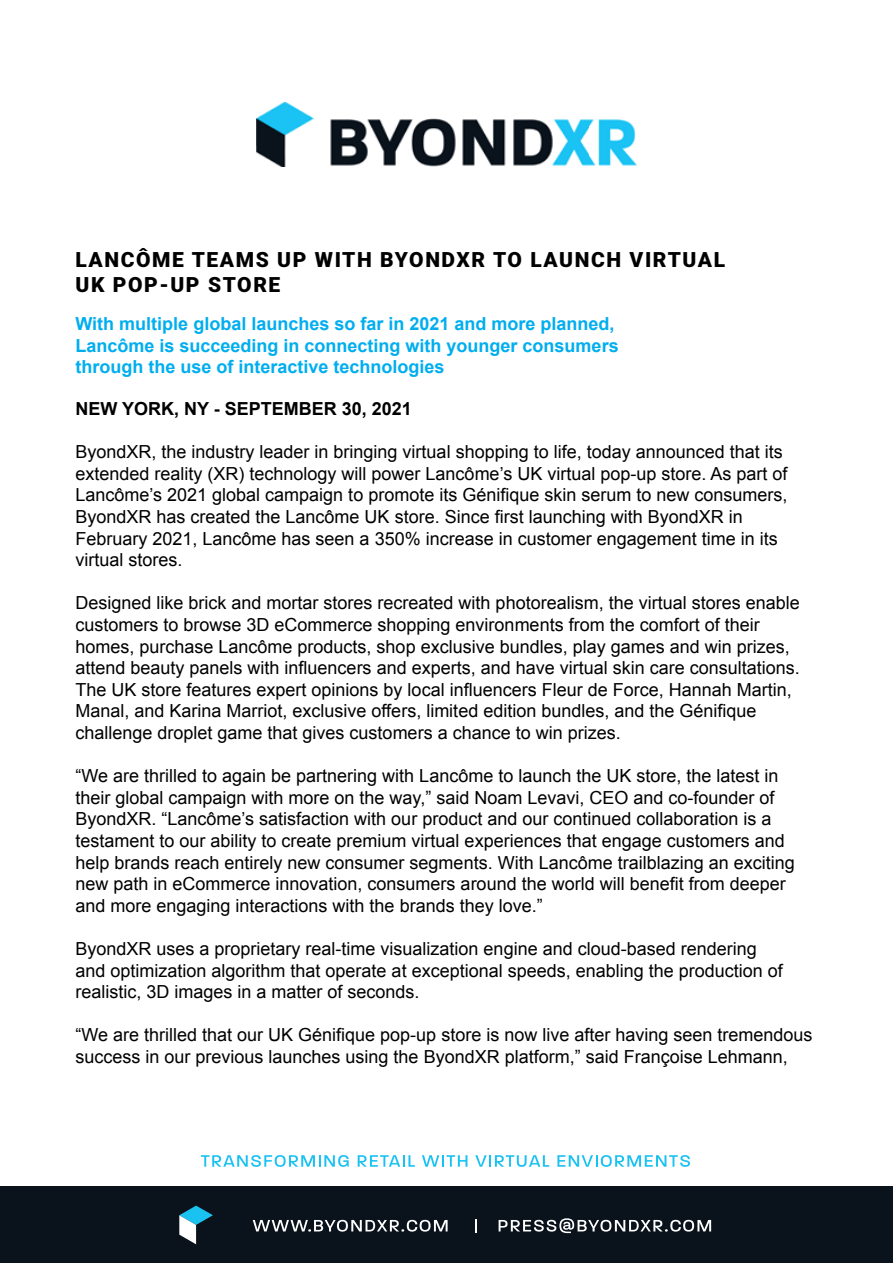
<style>
.page{position:relative;width:893px;height:1263px;background:#fff}
.page>*{position:absolute;margin:0;border:0;box-sizing:border-box;transform-origin:0 0}
.t1{font:900 21px/25.2px "Roboto";letter-spacing:.075em;color:#000}
.t2{font:18px/21.6px "Arial";color:#000}
.t3{font:700 18px/21.6px "Arial";color:#00aeef}
.t4{font:700 18px "Arial";color:#000}
</style>
<div class="page">
<img style="left:257px;top:102px;width:379px;height:65px">
<div style="left:0;top:1187px;width:893px;height:76px;background:#0a121c"></div>
<svg style="left:253px;top:1220px;width:195px;height:11px"></svg>
<svg style="left:499px;top:1218px;width:212px;height:15px"></svg>
<svg style="left:475px;top:1219px;width:2px;height:14px"></svg>
<svg style="left:179px;top:1205px;width:34px;height:39px"></svg>
<svg style="left:201px;top:1155px;width:148px;height:12px"></svg>
<svg style="left:358px;top:1155px;width:57px;height:12px"></svg>
<svg style="left:422px;top:1155px;width:45px;height:12px"></svg>
<svg style="left:475px;top:1155px;width:74px;height:12px"></svg>
<svg style="left:557px;top:1155px;width:133px;height:12px"></svg>
<p class="t1" style="left:75px;top:246px;width:651px">LANCÔME TEAMS UP WITH BYONDXR TO LAUNCH VIRTUAL<br>UK POP-UP STORE</p>
<p class="t3" style="left:75px;top:313px;width:545px">With multiple global launches so far in 2021 and more planned,<br>Lancôme is succeeding in connecting with younger consumers through the use of interactive technologies</p>
<p class="t4" style="left:75px;top:397px;width:338px">NEW YORK, NY - SEPTEMBER 30, 2021</p>
<p class="t2" style="left:75px;top:441px;width:714px">ByondXR, the industry leader in bringing virtual shopping to life, today announced that its extended reality (XR) technology will power Lancôme’s UK virtual pop-up store. As part of Lancôme’s 2021 global campaign to promote its Génifique skin serum to new consumers, ByondXR has created the Lancôme UK store. Since first launching with ByondXR in February 2021, Lancôme has seen a 350% increase in customer engagement time in its virtual stores.</p>
<p class="t2" style="left:75px;top:592px;width:726px">Designed like brick and mortar stores recreated with photorealism, the virtual stores enable customers to browse 3D eCommerce shopping environments from the comfort of their homes, purchase Lancôme products, shop exclusive bundles, play games and win prizes, attend beauty panels with influencers and experts, and have virtual skin care consultations.<br>The UK store features expert opinions by local influencers Fleur de Force, Hannah Martin, Manal, and Karina Marriot, exclusive offers, limited edition bundles, and the Génifique challenge droplet game that gives customers a chance to win prizes.</p>
<p class="t2" style="left:75px;top:765px;width:721px">“We are thrilled to again be partnering with Lancôme to launch the UK store, the latest in their global campaign with more on the way,” said Noam Levavi, CEO and co-founder of ByondXR. “Lancôme’s satisfaction with our product and our continued collaboration is a testament to our ability to create premium virtual experiences that engage customers and help brands reach entirely new consumer segments. With Lancôme trailblazing an exciting new path in eCommerce innovation, consumers around the world will benefit from deeper and more engaging interactions with the brands they love.”</p>
<p class="t2" style="left:75px;top:938px;width:709px">ByondXR uses a proprietary real-time visualization engine and cloud-based rendering and optimization algorithm that operate at exceptional speeds, enabling the production of realistic, 3D images in a matter of seconds.</p>
<p class="t2" style="left:75px;top:1024px;width:738px">“We are thrilled that our UK Génifique pop-up store is now live after having seen tremendous success in our previous launches using the ByondXR platform,” said Françoise Lehmann,</p>
</div>
